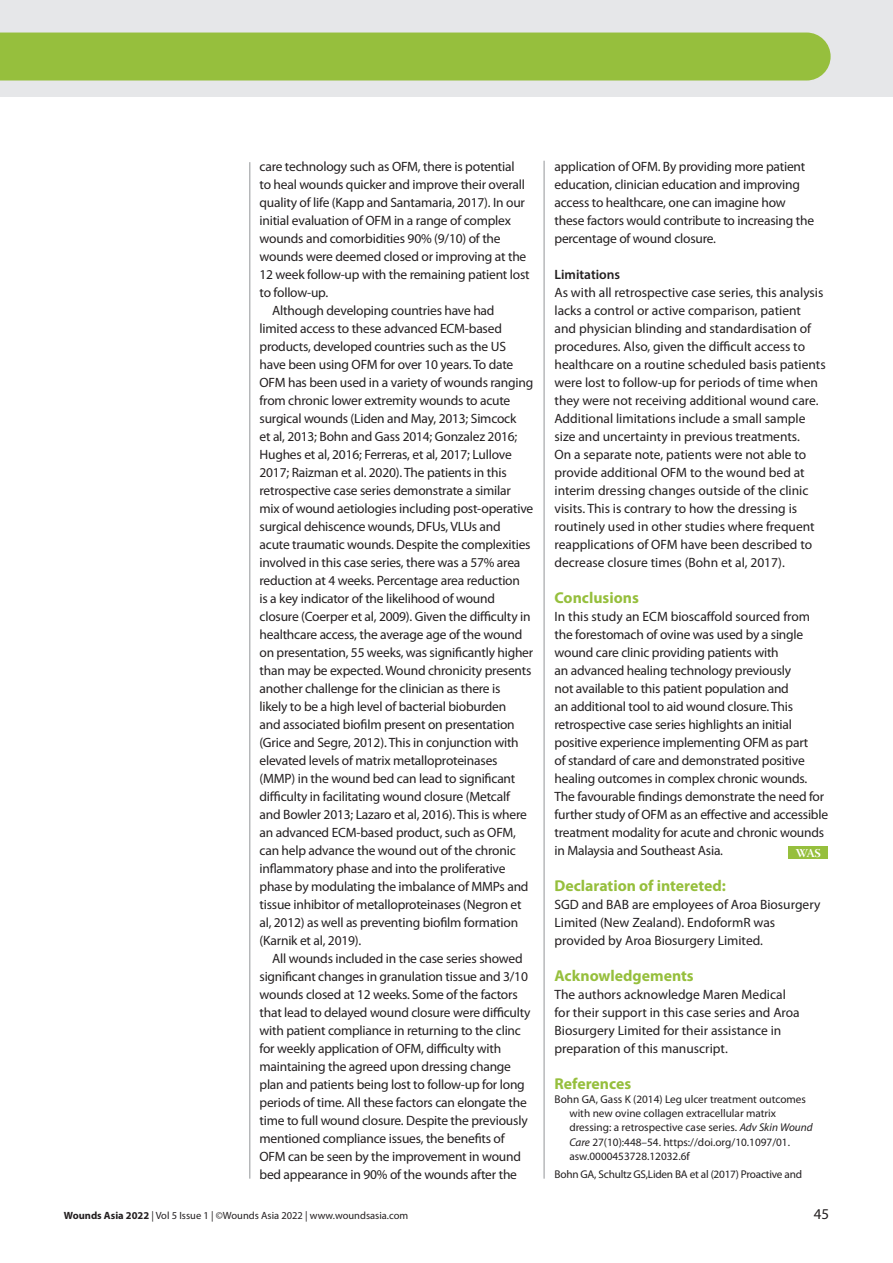
<style>
.page{position:relative;width:893px;height:1263px;background:#fff}
.page>*{position:absolute;margin:0;border:0;box-sizing:border-box;transform-origin:0 0}
.A-HEAD_CROSS_HEAD{font:700 15.75px "Myriad Pro";color:#96bf3d}
.BODY_INDENT{font:700 15.75px "Myriad Pro";color:#96bf3d}
.t1{font:15px "Myriad Pro";color:#231f20}
.BODY{font:13.5px/18px "Myriad Pro";letter-spacing:-.015em;color:#231f20}
.B_HEAD{font:600 13.5px "Myriad Pro";color:#231f20}
.t2{font:12px "Warnock Pro Bold Subh";color:#fff}
.REFERENCES{font:11.25px/14.2px "Myriad Pro";color:#231f20}
.REFERENCES-2{font:11.25px "Myriad Pro";letter-spacing:-.02em;color:#231f20}
.t3{font:10.5px "Myriad Pro";color:#231f20}
.s1{font-style:italic}
.s2{font-weight:700}
</style>
<div class="page">
<div style="left:0;top:0;width:893px;height:97px;background:#e6e7e9"></div>
<div style="left:0;top:33px;width:831px;height:48px;background:#96bf3d"></div>
<hr style="left:544px;top:161px;width:1px;height:1018px;background:#939598">
<hr style="left:250px;top:162px;width:1px;height:1017px;background:#939598">
<div style="left:788px;top:846px;width:40px;height:13px;background:#96bf3d"></div>
<p class="BODY" style="left:260px;top:157px;width:272px">care technology such as OFM, there is potential to heal wounds quicker and improve their overall quality of life (Kapp and Santamaria, 2017). In our initial evaluation of OFM in a range of complex wounds and comorbidities 90% (9/10) of the wounds were deemed closed or improving at the 12 week follow-up with the remaining patient lost to follow-up.</p>
<p class="BODY" style="left:260px;top:301px;width:275px;text-indent:13px">Although developing countries have had limited access to these advanced ECM-based products, developed countries such as the US have been using OFM for over 10 years. To date OFM has been used in a variety of wounds ranging from chronic lower extremity wounds to acute surgical wounds (Liden and May, 2013; Simcock<br>et al, 2013; Bohn and Gass 2014; Gonzalez 2016; Hughes et al, 2016; Ferreras, et al, 2017; Lullove 2017; Raizman et al. 2020). The patients in this retrospective case series demonstrate a similar mix of wound aetiologies including post-operative surgical dehiscence wounds, DFUs, VLUs and acute traumatic wounds. Despite the complexities involved in this case series, there was a 57% area reduction at 4 weeks. Percentage area reduction<br>is a key indicator of the likelihood of wound closure (Coerper et al, 2009). Given the difficulty in healthcare access, the average age of the wound on presentation, 55 weeks, was significantly higher than may be expected. Wound chronicity presents another challenge for the clinician as there is<br>likely to be a high level of bacterial bioburden<br>and associated biofilm present on presentation (Grice and Segre, 2012). This in conjunction with elevated levels of matrix metalloproteinases (MMP) in the wound bed can lead to significant difficulty in facilitating wound closure (Metcalf and Bowler 2013; Lazaro et al, 2016). This is where an advanced ECM-based product, such as OFM, can help advance the wound out of the chronic inflammatory phase and into the proliferative phase by modulating the imbalance of MMPs and tissue inhibitor of metalloproteinases (Negron et al, 2012) as well as preventing biofilm formation (Karnik et al, 2019).</p>
<p class="BODY" style="left:260px;top:949px;width:273px;text-indent:13px">All wounds included in the case series showed significant changes in granulation tissue and 3/10 wounds closed at 12 weeks. Some of the factors that lead to delayed wound closure were difficulty with patient compliance in returning to the clinc for weekly application of OFM, difficulty with maintaining the agreed upon dressing change plan and patients being lost to follow-up for long periods of time. All these factors can elongate the time to full wound closure. Despite the previously mentioned compliance issues, the benefits of OFM can be seen by the improvement in wound bed appearance in 90% of the wounds after the</p>
<p class="BODY" style="left:554px;top:157px;width:261px">application of OFM. By providing more patient education, clinician education and improving access to healthcare, one can imagine how these factors would contribute to increasing the percentage of wound closure.</p>
<p class="B_HEAD" style="left:554px;top:265px;width:67px">Limitations</p>
<p class="BODY" style="left:554px;top:283px;width:273px">As with all retrospective case series, this analysis lacks a control or active comparison, patient and physician blinding and standardisation of procedures. Also, given the difficult access to healthcare on a routine scheduled basis patients were lost to follow-up for periods of time when they were not receiving additional wound care.<br>Additional limitations include a small sample size and uncertainty in previous treatments.<br>On a separate note, patients were not able to provide additional OFM to the wound bed at interim dressing changes outside of the clinic visits. This is contrary to how the dressing is routinely used in other studies where frequent reapplications of OFM have been described to decrease closure times (Bohn et al, 2017).</p>
<p class="A-HEAD_CROSS_HEAD" style="left:554px;top:587px;width:86px">Conclusions</p>
<p class="BODY" style="left:554px;top:607px;width:275px">In this study an ECM bioscaffold sourced from the forestomach of ovine was used by a single wound care clinic providing patients with<br>an advanced healing technology previously<br>not available to this patient population and<br>an additional tool to aid wound closure. This retrospective case series highlights an initial positive experience implementing OFM as part<br>of standard of care and demonstrated positive healing outcomes in complex chronic wounds.<br>The favourable findings demonstrate the need for further study of OFM as an effective and accessible treatment modality for acute and chronic wounds in Malaysia and Southeast Asia.</p>
<p class="t2" style="left:796px;top:846px;width:27px">WAS</p>
<p class="A-HEAD_CROSS_HEAD" style="left:554px;top:875px;width:173px">Declaration of intereted:</p>
<p class="BODY" style="left:554px;top:895px;width:267px">SGD and BAB are employees of Aroa Biosurgery<br>Limited (New Zealand). EndoformR was provided by Aroa Biosurgery Limited.</p>
<p class="A-HEAD_CROSS_HEAD" style="left:554px;top:965px;width:141px">Acknowledgements</p>
<p class="BODY" style="left:554px;top:985px;width:247px">The authors acknowledge Maren Medical for their support in this case series and Aroa Biosurgery Limited for their assistance in preparation of this manuscript.</p>
<p class="BODY_INDENT" style="left:554px;top:1073px;width:78px">References</p>
<p class="REFERENCES" style="left:569px;top:1092px;width:245px;text-indent:-15px">Bohn GA, Gass K (2014) Leg ulcer treatment outcomes with new ovine collagen extracellular matrix dressing: a retrospective case series. <span class="s1">Adv Skin Wound Care</span> 27(10):448–54. https://doi.org/10.1097/01. asw.0000453728.12032.6f</p>
<p class="REFERENCES-2" style="left:554px;top:1168px;width:249px">Bohn GA, Schultz GS,Liden BA et al (2017) Proactive and</p>
<p class="t3" style="left:64px;top:1208px;width:346px"><span class="s2">Wounds Asia 2022</span> | Vol 5 Issue 1 | ©Wounds Asia 2022 | www.woundsasia.com</p>
<p class="t1" style="left:814px;top:1204px;width:17px">45</p>
</div>
